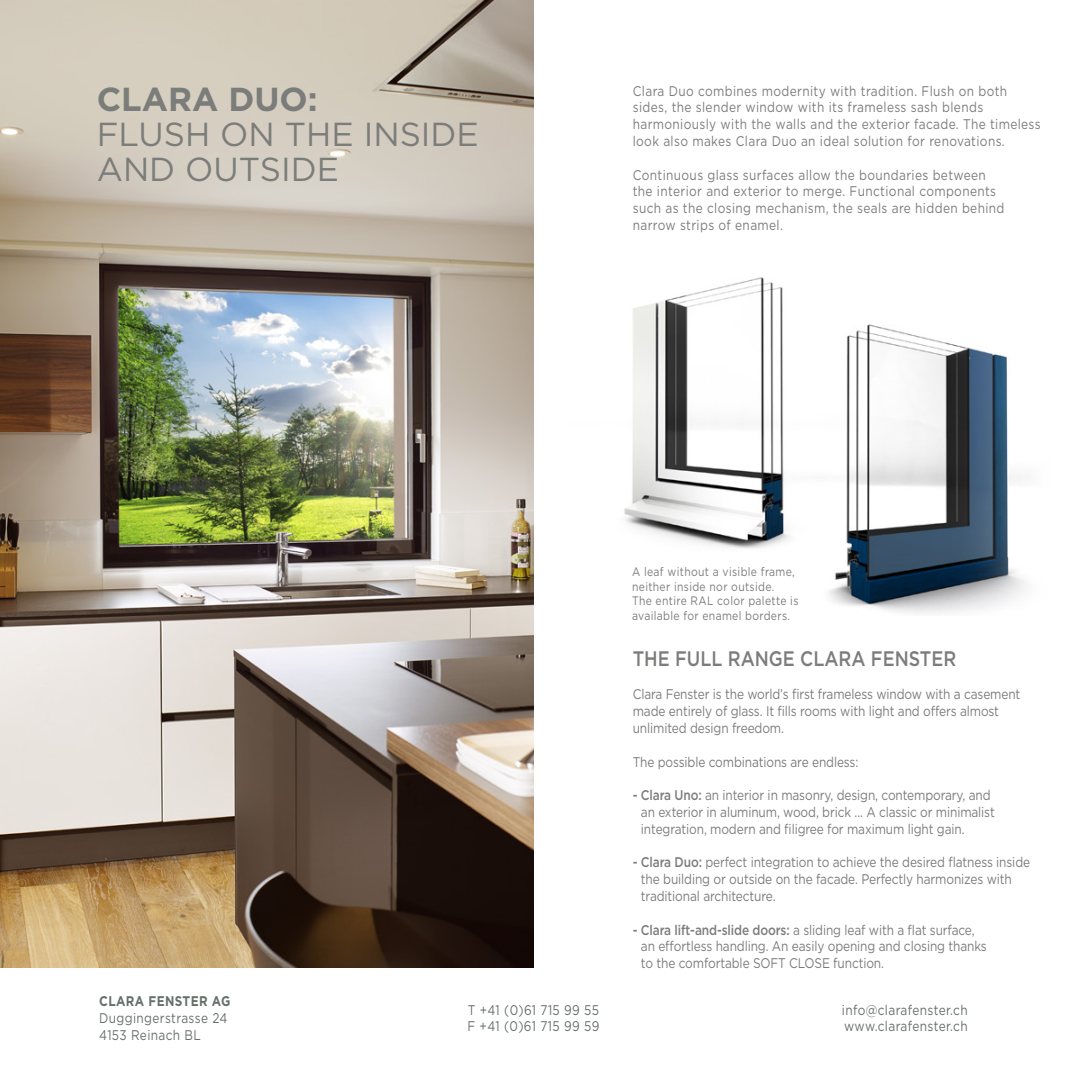
<style>
.page{position:relative;width:1067px;height:1067px;background:#fff}
.page>*{position:absolute;margin:0;border:0;box-sizing:border-box;transform-origin:0 0}
.t1{font:33.25px/35px "Gotham";color:#7b7d7a}
.t2{font:700 33.25px "Gotham";color:#7b7d7a}
.t3{font:500 21px "Gotham";color:#7b7d7a;scale:.85 1}
.t4{font:14px/16.8px "Gotham";letter-spacing:-.01em;color:#7b7d7a;scale:.85 1}
.t5{font:14px/16.8px "Gotham";letter-spacing:.03em;color:#7b7d7a;scale:.85 1}
.t6{font:14px/16.8px "Gotham";letter-spacing:.03em;color:#67706b;scale:.85 1}
.t7{font:700 14px "Gotham";letter-spacing:.03em;color:#67706b;scale:.85 1}
.t8{font:12.25px/14.7px "Gotham";letter-spacing:.03em;color:#7b7d7a;scale:.85 1}
.s1{font-weight:500}
</style>
<div class="page">
<img style="left:0;top:0;width:533px;height:967px">
<img style="left:624px;top:277px;width:159px;height:272px">
<img style="left:753px;top:317px;width:273px;height:297px">
<h1 class="t2" style="left:97px;top:77px;width:222px">CLARA DUO:</h1>
<h1 class="t1" style="left:97px;top:116px;width:384px">FLUSH ON THE INSIDE<br>AND OUTSIDE</h1>
<p class="t5" style="left:632px;top:82px;width:481px">Clara Duo combines modernity with tradition. Flush on both sides, the slender window with its frameless sash blends harmoniously with the walls and the exterior facade. The timeless look also makes Clara Duo an ideal solution for renovations.</p>
<p class="t5" style="left:632px;top:166px;width:439px">Continuous glass surfaces allow the boundaries between the interior and exterior to merge. Functional components such as the closing mechanism, the seals are hidden behind narrow strips of enamel.</p>
<p class="t8" style="left:632px;top:564px;width:197px">A leaf without a visible frame, neither inside nor outside.<br>The entire RAL color palette is available for enamel borders.</p>
<h2 class="t3" style="left:632px;top:644px;width:382px">THE FULL RANGE CLARA FENSTER</h2>
<p class="t4" style="left:632px;top:685px;width:457px">Clara Fenster is the world’s first frameless window with a casement made entirely of glass. It fills rooms with light and offers almost unlimited design freedom.</p>
<p class="t4" style="left:632px;top:753px;width:267px">The possible combinations are endless:</p>
<p class="t4" style="left:641px;top:786px;width:418px;text-indent:-8px"><span class="s1">- Clara Uno:</span> an interior in masonry, design, contemporary, and an exterior in aluminum, wood, brick ... A classic or minimalist integration, modern and filigree for maximum light gain.</p>
<p class="t4" style="left:641px;top:853px;width:459px;text-indent:-8px"><span class="s1">- Clara Duo:</span> perfect integration to achieve the desired flatness inside the building or outside on the facade. Perfectly harmonizes with traditional architecture.</p>
<p class="t4" style="left:641px;top:921px;width:408px;text-indent:-8px"><span class="s1">- Clara lift-and-slide doors:</span> a sliding leaf with a flat surface, an effortless handling. An easily opening and closing thanks to the comfortable SOFT CLOSE function.</p>
<p class="t7" style="left:99px;top:991px;width:156px">CLARA FENSTER AG</p>
<p class="t6" style="left:99px;top:1009px;width:152px">Duggingerstrasse 24<br>4153 Reinach BL</p>
<p class="t6" style="left:467px;top:1000px;width:157px">T +41 (0)61 715 99 55<br>F +41 (0)61 715 99 59</p>
<p class="t6" style="left:842px;top:1000px;width:149px">info@clarafenster.ch www.clarafenster.ch</p>
</div>
